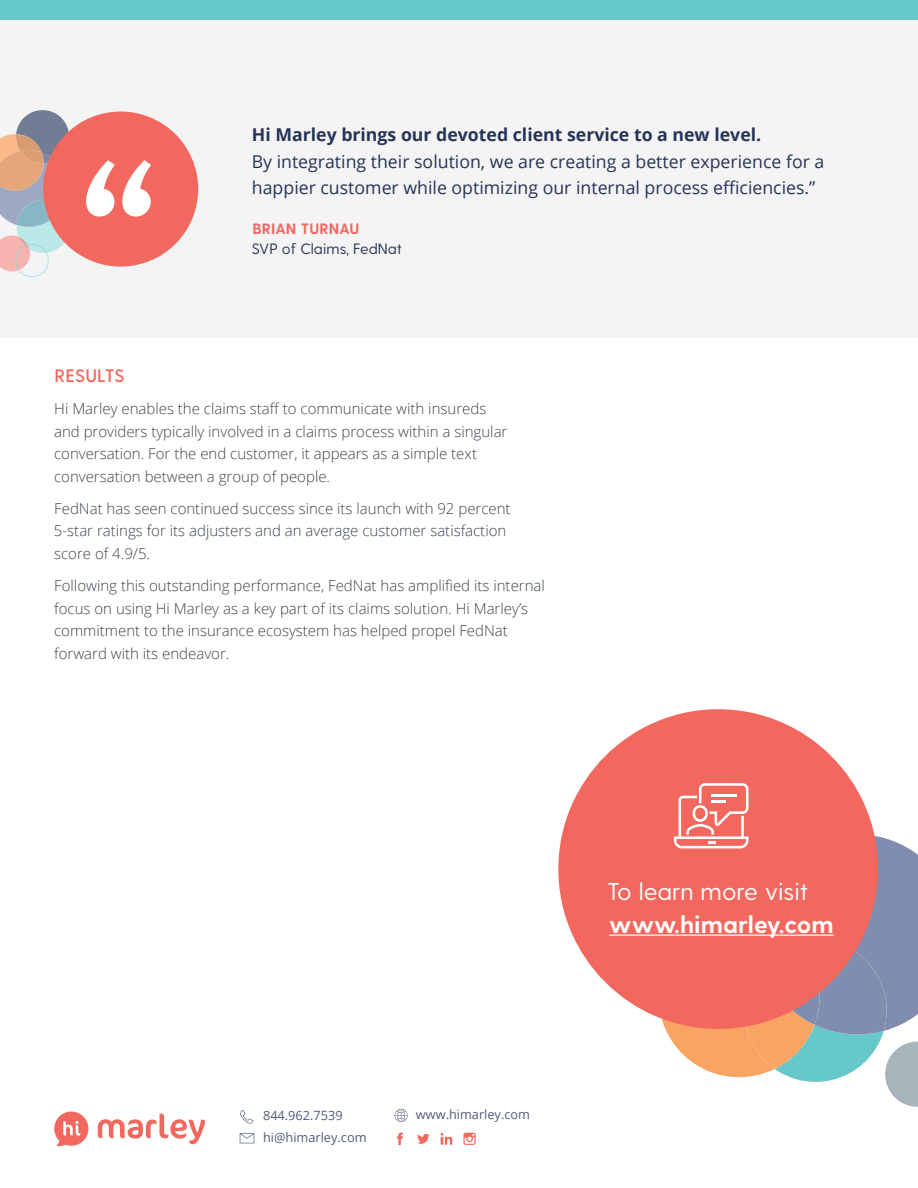
<style>
.page{position:relative;width:918px;height:1188px;background:#fff}
.page>*{position:absolute;margin:0;border:0;box-sizing:border-box;transform-origin:0 0}
.t1{font:24.45px "Greycliff CF";color:#fff}
.t2{font:700 24.45px "Greycliff CF";color:#fff}
.t3{font:600 18px "Greycliff CF";letter-spacing:.01em;color:#f2685e}
.t4{font:17.7px/26.5px "Open Sans";color:#263456}
.t5{font:700 17.7px "Open Sans";color:#263456}
.t6{font:300 15px/22.5px "Open Sans";color:#3d454c}
.t7{font:15px "Greycliff CF";color:#263456}
.t8{font:700 15px "Greycliff CF";letter-spacing:.01em;color:#f2685f}
.t9{font:12.75px/22.5px "Open Sans";color:#515d7a}
</style>
<div class="page">
<div style="left:558px;top:709px;width:320px;height:320px;background:#f2685e;border-radius:50%"></div>
<svg style="left:647px;top:783px;width:271px;height:324px"></svg>
<hr style="left:711px;top:794px;width:25px;height:3px;background:#fff">
<hr style="left:711px;top:800px;width:14px;height:3px;background:#fff">
<hr style="left:609px;top:935px;width:225px;height:1px;background:#fff">
<div style="left:0;top:0;width:918px;height:338px;background:#f4f4f5"></div>
<svg style="left:0;top:110px;width:199px;height:168px"></svg>
<div style="left:0;top:0;width:918px;height:19px;background:#67c8c9"></div>
<svg style="left:395px;top:1109px;width:13px;height:13px"></svg>
<svg style="left:240px;top:1110px;width:14px;height:14px"></svg>
<svg style="left:397px;top:1133px;width:6px;height:12px"></svg>
<svg style="left:417px;top:1134px;width:13px;height:10px"></svg>
<svg style="left:463px;top:1133px;width:13px;height:12px"></svg>
<svg style="left:441px;top:1133px;width:11px;height:12px"></svg>
<svg style="left:240px;top:1133px;width:14px;height:10px"></svg>
<svg style="left:98px;top:1114px;width:107px;height:30px"></svg>
<svg style="left:54px;top:1112px;width:34px;height:34px"></svg>
<p class="t5" style="left:252px;top:122px;width:511px">Hi Marley brings our devoted client service to a new level.</p>
<p class="t4" style="left:252px;top:148px;width:574px">By integrating their solution, we are creating a better experience for a happier customer while optimizing our internal process efficiencies.”</p>
<p class="t8" style="left:252px;top:220px;width:108px">BRIAN TURNAU</p>
<p class="t7" style="left:252px;top:240px;width:152px">SVP of Claims, FedNat</p>
<p class="t3" style="left:55px;top:365px;width:72px">RESULTS</p>
<p class="t6" style="left:54px;top:397px;width:455px">Hi Marley enables the claims staff to communicate with insureds and providers typically involved in a claims process within a singular conversation. For the end customer, it appears as a simple text conversation between a group of people.</p>
<p class="t6" style="left:54px;top:497px;width:458px">FedNat has seen continued success since its launch with 92 percent<br>5-star ratings for its adjusters and an average customer satisfaction score of 4.9/5.</p>
<p class="t6" style="left:54px;top:574px;width:492px">Following this outstanding performance, FedNat has amplified its internal focus on using Hi Marley as a key part of its claims solution. Hi Marley’s commitment to the insurance ecosystem has helped propel FedNat forward with its endeavor.</p>
<p class="t9" style="left:263px;top:1104px;width:105px">844.962.7539 hi@himarley.com</p>
<p class="t9" style="left:416px;top:1103px;width:116px">www.himarley.com</p>
<h1 class="t1" style="left:607px;top:877px;width:202px">To learn more visit</h1>
<h1 class="t2" style="left:609px;top:910px;width:226px">www.himarley.com</h1>
</div>
